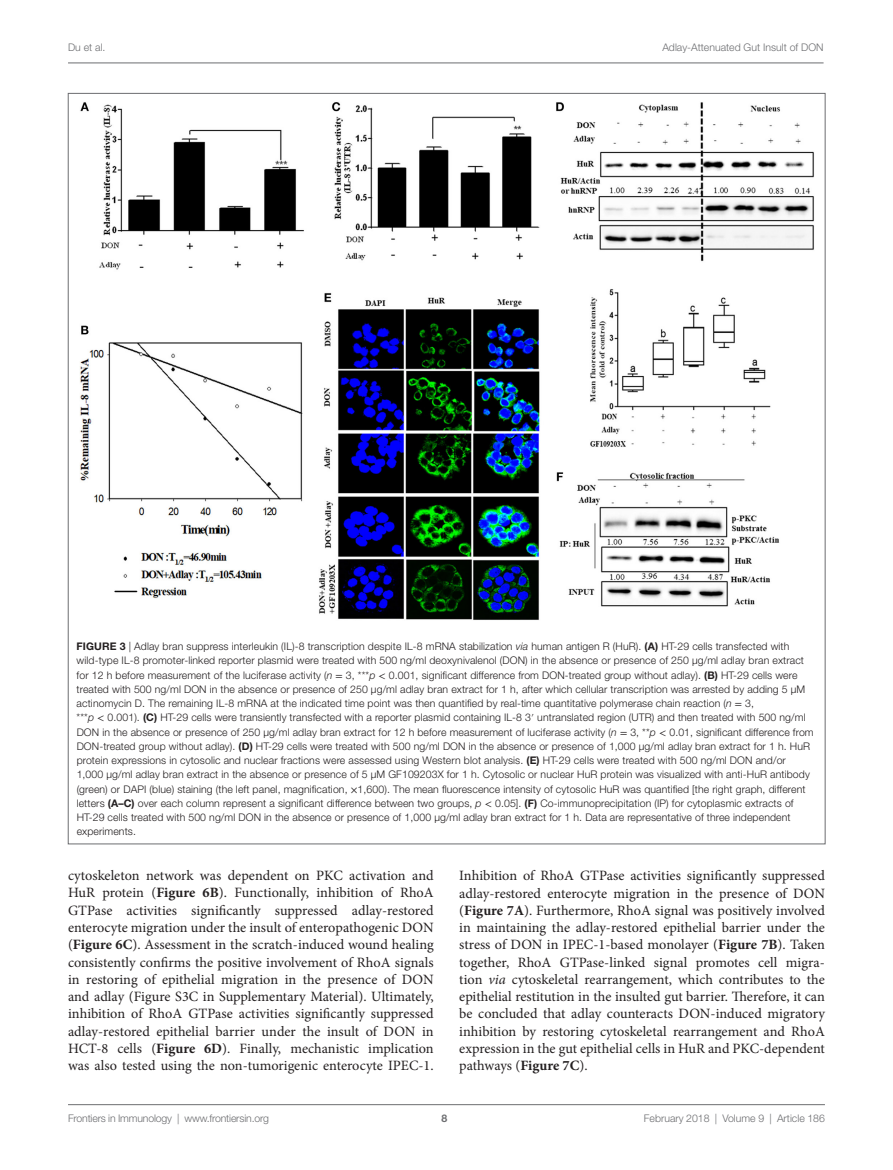
<style>
.page{position:relative;width:893px;height:1170px;background:#fff}
.page>*{position:absolute;margin:0;border:0;box-sizing:border-box;transform-origin:0 0}
.t1{font:14.25px/17.2px "Minion Pro";color:#231f20;text-align:justify}
.t2{font:300 10.5px/14.2px "Helvetica Neue LT Std";letter-spacing:.01em;color:#231f20}
.t3{font:300 10.5px "Helvetica Neue LT Std";color:#6c6d70}
.t4{font:700 10.5px "Helvetica Neue LT Std";color:#6c6d70}
.s1{font-weight:700}
.s2{font-style:italic}
.s3{font-family:"STIX General";font-weight:400}
</style>
<div class="page">
<img style="left:80px;top:102px;width:734px;height:518px">
<hr style="left:68px;top:63px;width:756px;height:1px;background:#6c6d70">
<hr style="left:68px;top:1104px;width:757px;height:1px;background:#6c6d70">
<p class="t3" style="left:68px;top:41px;width:39px">Du et al.</p>
<p class="t3" style="left:662px;top:41px;width:163px">Adlay-Attenuated Gut Insult of DON</p>
<p class="t2" style="left:77px;top:639px;width:738px"><span class="s1">FIGURE 3</span> | Adlay bran suppress interleukin (IL)-8 transcription despite IL-8 mRNA stabilization <span class="s2">via</span> human antigen R (HuR). <span class="s1">(A)</span> HT-29 cells transfected with wild-type IL-8 promoter-linked reporter plasmid were treated with 500 ng/ml deoxynivalenol (DON) in the absence or presence of 250 µg/ml adlay bran extract for 12 h before measurement of the luciferase activity (<span class="s2">n</span> <span class="s3">=</span> 3, ***<span class="s2">p</span> <span class="s3">&lt;</span> 0.001, significant difference from DON-treated group without adlay). <span class="s1">(B)</span> HT-29 cells were treated with 500 ng/ml DON in the absence or presence of 250 µg/ml adlay bran extract for 1 h, after which cellular transcription was arrested by adding 5 µM actinomycin D. The remaining IL-8 mRNA at the indicated time point was then quantified by real-time quantitative polymerase chain reaction (<span class="s2">n</span> <span class="s3">=</span> 3,<br>***<span class="s2">p</span> <span class="s3">&lt;</span> 0.001). <span class="s1">(C)</span> HT-29 cells were transiently transfected with a reporter plasmid containing IL-8 3<span class="s3">′</span> untranslated region (UTR) and then treated with 500 ng/ml DON in the absence or presence of 250 µg/ml adlay bran extract for 12 h before measurement of luciferase activity (<span class="s2">n</span> <span class="s3">=</span> 3, **<span class="s2">p</span> <span class="s3">&lt;</span> 0.01, significant difference from DON-treated group without adlay). <span class="s1">(D)</span> HT-29 cells were treated with 500 ng/ml DON in the absence or presence of 1,000 µg/ml adlay bran extract for 1 h. HuR protein expressions in cytosolic and nuclear fractions were assessed using Western blot analysis. <span class="s1">(E)</span> HT-29 cells were treated with 500 ng/ml DON and/or 1,000 µg/ml adlay bran extract in the absence or presence of 5 µM GF109203X for 1 h. Cytosolic or nuclear HuR protein was visualized with anti-HuR antibody (green) or DAPI (blue) staining (the left panel, magnification, <span class="s3">×</span>1,600). The mean fluorescence intensity of cytosolic HuR was quantified [the right graph, different letters <span class="s1">(A–C)</span> over each column represent a significant difference between two groups, <span class="s2">p</span> <span class="s3">&lt;</span> 0.05]. <span class="s1">(F)</span> Co-immunoprecipitation (IP) for cytoplasmic extracts of HT-29 cells treated with 500 ng/ml DON in the absence or presence of 1,000 µg/ml adlay bran extract for 1 h. Data are representative of three independent experiments.</p>
<p class="t1" style="left:68px;top:867px;width:367px">cytoskeleton network was dependent on PKC activation and HuR protein (<span class="s1">Figure 6B</span>). Functionally, inhibition of RhoA GTPase activities significantly suppressed adlay-restored enterocyte migration under the insult of enteropathogenic DON (<span class="s1">Figure 6C</span>). Assessment in the scratch-induced wound healing consistently confirms the positive involvement of RhoA signals in restoring of epithelial migration in the presence of DON and adlay (Figure S3C in Supplementary Material). Ultimately, inhibition of RhoA GTPase activities significantly suppressed adlay-restored epithelial barrier under the insult of DON in HCT-8 cells (<span class="s1">Figure 6D</span>). Finally, mechanistic implication was also tested using the non-tumorigenic enterocyte IPEC-1.</p>
<p class="t1" style="left:459px;top:867px;width:367px">Inhibition of RhoA GTPase activities significantly suppressed adlay-restored enterocyte migration in the presence of DON (<span class="s1">Figure 7A</span>). Furthermore, RhoA signal was positively involved in maintaining the adlay-restored epithelial barrier under the stress of DON in IPEC-1-based monolayer (<span class="s1">Figure 7B</span>). Taken together, RhoA GTPase-linked signal promotes cell migra&shy;tion <span class="s2">via</span> cytoskeletal rearrangement, which contributes to the epithelial restitution in the insulted gut barrier. Therefore, it can be concluded that adlay counteracts DON-induced migratory inhibition by restoring cytoskeletal rearrangement and RhoA expression in the gut epithelial cells in HuR and PKC-dependent pathways (<span class="s1">Figure 7C</span>).</p>
<p class="t3" style="left:68px;top:1111px;width:203px">Frontiers in Immunology | www.frontiersin.org</p>
<p class="t3" style="left:644px;top:1111px;width:183px">February 2018 | Volume 9 | Article 186</p>
<p class="t4" style="left:441px;top:1111px;width:7px">8</p>
</div>
